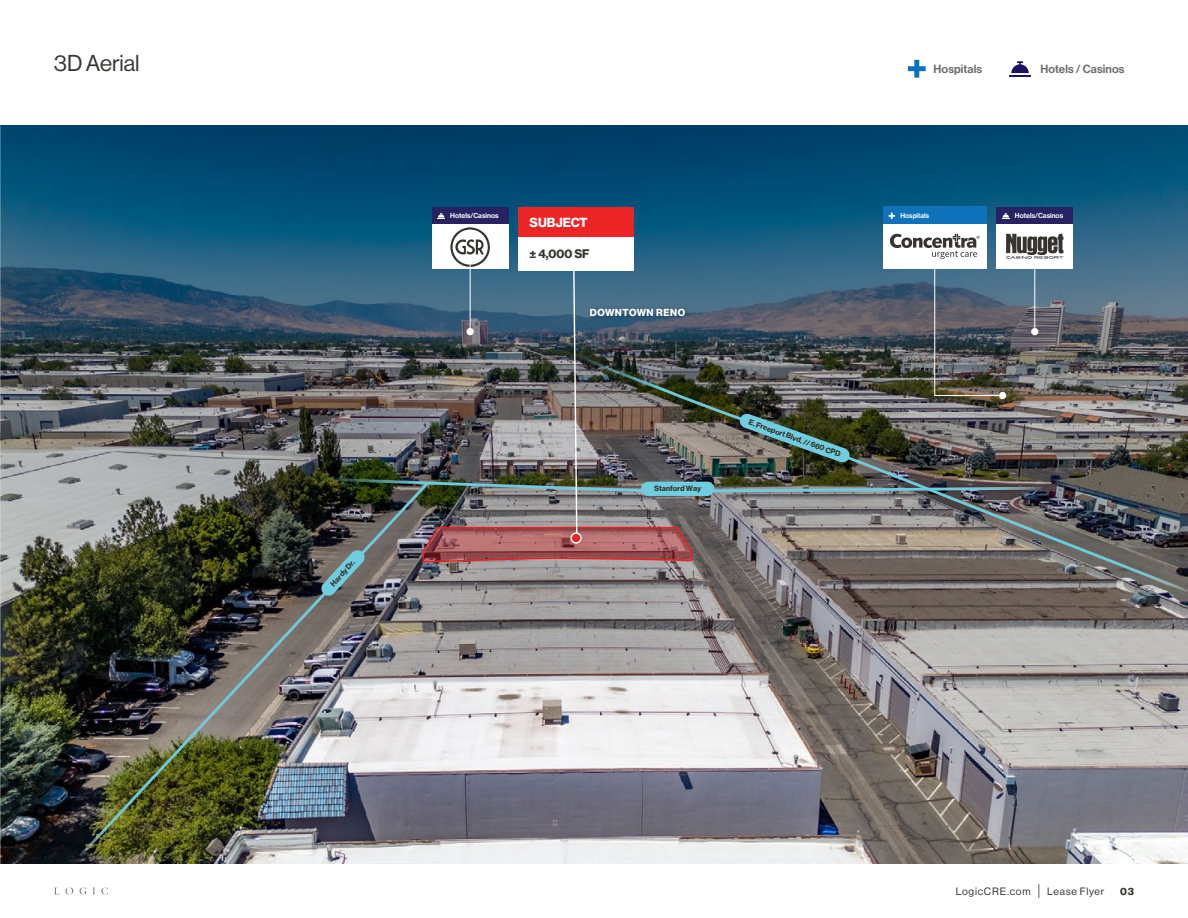
<style>
.page{position:relative;width:1188px;height:918px;background:#fff}
.page>*{position:absolute;margin:0;border:0;box-sizing:border-box;transform-origin:0 0}
.t1{font:22.5px "N Haas Grotesk DS Pro 55 Rg";letter-spacing:-.005em;color:#373430}
.t2{font:12.9px "N Haas Grotesk DS Pro 75 Bd";color:#fff}
.t3{font:12.15px "N Haas Grotesk DS Pro 75 Bd";color:#373430}
.t4{font:11.55px "N Haas Grotesk DS Pro 65 Md";letter-spacing:.01em;color:#6b6c70}
.t5{font:10.35px "N Haas Grotesk DS Pro 55 Rg";letter-spacing:.07em;color:#373430}
.t6{font:10.35px "N Haas Grotesk DS Pro 75 Bd";color:#373430}
.t7{font:10.05px "N Haas Grotesk DS Pro 75 Bd";letter-spacing:.05em;color:#fff}
.t8{font:7.65px "N Haas Grotesk DS Pro 75 Bd";color:#373430}
.t9{font:7.2px "N Haas Grotesk DS Pro 65 Md";color:#fff}
.t10{font:6.9px "N Haas Grotesk DS Pro 65 Md";color:#fff}
.s1{font-size:15.6px}
</style>
<div class="page">
<svg style="left:54px;top:887px;width:19px;height:8px"></svg>
<svg style="left:80px;top:887px;width:7px;height:8px"></svg>
<svg style="left:93px;top:888px;width:2px;height:6px"></svg>
<svg style="left:101px;top:887px;width:7px;height:8px"></svg>
<img style="left:1px;top:738px;width:1187px;height:126px">
<img style="left:1px;top:125px;width:1187px;height:613px">
<img style="left:1063px;top:349px;width:125px;height:245px">
<img style="left:76px;top:479px;width:356px;height:381px">
<div style="left:432px;top:207px;width:76px;height:18px;background:#272362"></div>
<svg style="left:437px;top:213px;width:8px;height:6px"></svg>
<div style="left:432px;top:225px;width:76px;height:44px;background:#fff"></div>
<div style="left:997px;top:207px;width:76px;height:18px;background:#272362"></div>
<svg style="left:1002px;top:213px;width:8px;height:6px"></svg>
<div style="left:997px;top:225px;width:76px;height:44px;background:#fff"></div>
<div style="left:883px;top:207px;width:104px;height:18px;background:#1072ba"></div>
<svg style="left:889px;top:213px;width:6px;height:6px"></svg>
<div style="left:883px;top:225px;width:104px;height:44px;background:#fff"></div>
<img style="left:310px;top:227px;width:753px;height:370px">
<div style="left:518px;top:207px;width:116px;height:31px;background:#eb2426"></div>
<div style="left:518px;top:238px;width:116px;height:33px;background:#fff"></div>
<hr style="left:0;top:125px;width:1px;height:739px;background:#000">
<svg style="left:0;top:464px;width:1px;height:355px"></svg>
<svg style="left:908px;top:60px;width:18px;height:18px"></svg>
<svg style="left:1011px;top:61px;width:18px;height:12px"></svg>
<hr style="left:1010px;top:75px;width:21px;height:2px;background:#1b1464">
<h1 class="t1" style="left:54px;top:51px;width:87px">3D Aerial</h1>
<h3 class="t4" style="left:934px;top:62px;width:50px">Hospitals</h3>
<h3 class="t4" style="left:1040px;top:62px;width:86px">Hotels / Casinos</h3>
<p class="t9" style="left:450px;top:212px;width:50px">Hotels/Casinos</p>
<p class="t10" style="left:901px;top:212px;width:30px">Hospitals</p>
<p class="t9" style="left:1015px;top:212px;width:50px">Hotels/Casinos</p>
<h2 class="t2" style="left:530px;top:215px;width:60px">SUBJECT</h2>
<h3 class="t3" style="left:530px;top:247px;width:62px">± 4,000 SF</h3>
<p class="t8" style="left:329px;top:582px;width:34px;rotate:-47deg">Hardy Dr.</p>
<h3 class="t7" style="left:590px;top:306px;width:97px">DOWNTOWN RENO</h3>
<p class="t8" style="left:654px;top:484px;width:49px">Stanford Way</p>
<p class="t8" style="left:751px;top:417px;width:98px;rotate:20deg">E. Freeport Blvd. // 660 CPD</p>
<h3 class="t5" style="left:956px;top:885px;width:150px">LogicCRE.com <span class="s1">|</span> Lease Flyer</h3>
<h3 class="t6" style="left:1120px;top:885px;width:15px">03</h3>
</div>
